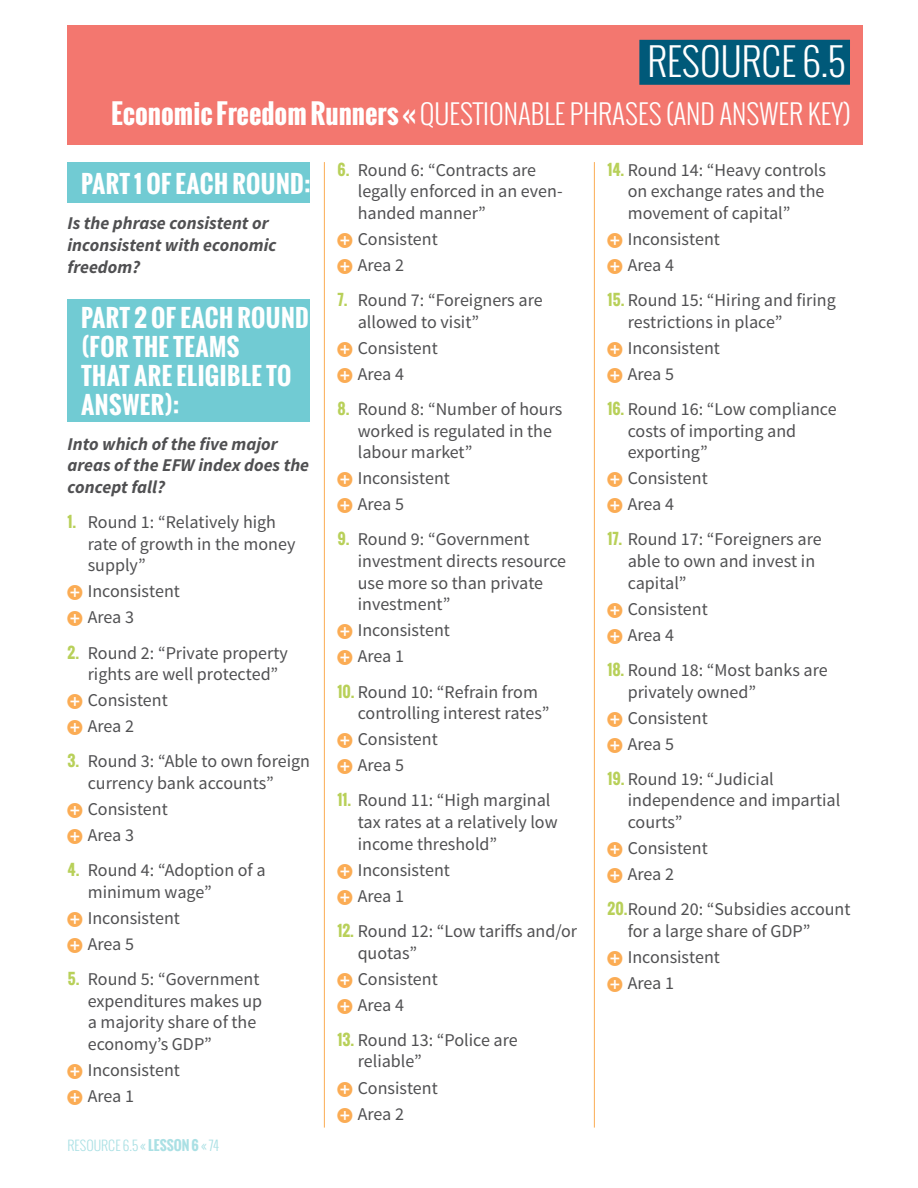
<style>
.page{position:relative;width:918px;height:1188px;background:#fff}
.page>*{position:absolute;margin:0;border:0;box-sizing:border-box;transform-origin:0 0}
.t1{font:300 37.8px "Oswald";color:#fff}
.t2{font:300 27px "Oswald";color:#fff}
.Header_Level_1{font:700 24px/28.8px "Oswald";letter-spacing:.02em;color:#fff}
.t3{font:18px/21.6px "Source Sans Pro";color:#505052}
.Numbered_Bullets{font:italic 700 18px/21.6px "Source Sans Pro";color:#505052}
.Body_Text{font:300 13.5px "Oswald";color:#aae0e4}
.s1{font-weight:700}
.s2{font-family:"Oswald";font-weight:700;font-size:15px;color:#b8d059}
</style>
<div class="page">
<hr style="left:324px;top:162px;width:1px;height:966px;background:#fbac54">
<hr style="left:594px;top:162px;width:1px;height:966px;background:#fbac54">
<div style="left:68px;top:162px;width:242px;height:41px;background:#71cbd3"></div>
<div style="left:68px;top:300px;width:242px;height:122px;background:#71cbd3"></div>
<div style="left:68px;top:25px;width:795px;height:119px;background:#f3776f"></div>
<div style="left:639px;top:40px;width:211px;height:45px;background:#005979"></div>
<p class="t1" style="left:647px;top:36px;width:199px">RESOURCE 6.5</p>
<p class="t2" style="left:111px;top:95px;width:741px"><span class="s1">Economic Freedom Runners «</span> QUESTIONABLE PHRASES (AND ANSWER KEY)</p>
<p class="Header_Level_1" style="left:81px;top:170px;width:231px">PART 1 OF EACH ROUND:</p>
<p class="Numbered_Bullets" style="left:68px;top:213px;width:210px">Is the phrase consistent or inconsistent with economic freedom?</p>
<p class="Header_Level_1" style="left:81px;top:304px;width:229px">PART 2 OF EACH ROUND (FOR THE TEAMS<br>THAT ARE ELIGIBLE TO<br>ANSWER):</p>
<p class="Numbered_Bullets" style="left:68px;top:433px;width:243px">Into which of the five major areas of the EFW index does the concept fall?</p>
<p class="t3" style="left:88px;top:512px;width:209px;text-indent:-20px"><span class="s2">1.</span> Round 1: “Relatively high rate of growth in the money supply”</p>
<p class="t3" style="left:88px;top:581px;width:94px">Inconsistent</p>
<p class="t3" style="left:88px;top:607px;width:48px">Area 3</p>
<p class="t3" style="left:68px;top:642px;width:222px;text-align:center"><span class="s2">2.</span> Round 2: “Private property rights are well protected”</p>
<p class="t3" style="left:88px;top:690px;width:82px">Consistent</p>
<p class="t3" style="left:88px;top:716px;width:48px">Area 2</p>
<p class="t3" style="left:88px;top:751px;width:224px;text-indent:-20px"><span class="s2">3.</span> Round 3: “Able to own foreign currency bank accounts”</p>
<p class="t3" style="left:88px;top:799px;width:82px">Consistent</p>
<p class="t3" style="left:88px;top:825px;width:48px">Area 3</p>
<p class="t3" style="left:88px;top:860px;width:179px;text-indent:-20px"><span class="s2">4.</span> Round 4: “Adoption of a minimum wage”</p>
<p class="t3" style="left:88px;top:908px;width:94px">Inconsistent</p>
<p class="t3" style="left:88px;top:934px;width:48px">Area 5</p>
<p class="t3" style="left:88px;top:969px;width:176px;text-indent:-20px"><span class="s2">5.</span> Round 5: “Government expenditures makes up a majority share of the economy’s GDP”</p>
<p class="t3" style="left:88px;top:1060px;width:94px">Inconsistent</p>
<p class="t3" style="left:88px;top:1086px;width:48px">Area 1</p>
<p class="Body_Text" style="left:68px;top:1136px;width:153px">RESOURCE 6.5 « <span class="s1">LESSON 6</span> « 74</p>
<p class="t3" style="left:358px;top:159px;width:206px;text-indent:-20px"><span class="s2">6.</span> Round 6: “Contracts are legally enforced in an even&shy;handed manner”</p>
<p class="t3" style="left:358px;top:228px;width:82px">Consistent</p>
<p class="t3" style="left:358px;top:254px;width:48px">Area 2</p>
<p class="t3" style="left:358px;top:290px;width:186px;text-indent:-20px"><span class="s2">7.</span> Round 7: “Foreigners are allowed to visit”</p>
<p class="t3" style="left:358px;top:337px;width:82px">Consistent</p>
<p class="t3" style="left:358px;top:363px;width:48px">Area 4</p>
<p class="t3" style="left:358px;top:398px;width:206px;text-indent:-20px"><span class="s2">8.</span> Round 8: “Number of hours worked is regulated in the labour market”</p>
<p class="t3" style="left:358px;top:468px;width:94px">Inconsistent</p>
<p class="t3" style="left:358px;top:494px;width:48px">Area 5</p>
<p class="t3" style="left:358px;top:529px;width:210px;text-indent:-20px"><span class="s2">9.</span> Round 9: “Government investment directs resource use more so than private investment”</p>
<p class="t3" style="left:358px;top:620px;width:94px">Inconsistent</p>
<p class="t3" style="left:358px;top:646px;width:48px">Area 1</p>
<p class="t3" style="left:358px;top:681px;width:193px;text-indent:-20px"><span class="s2">10.</span> Round 10: “Refrain from controlling interest rates”</p>
<p class="t3" style="left:358px;top:729px;width:82px">Consistent</p>
<p class="t3" style="left:358px;top:755px;width:48px">Area 5</p>
<p class="t3" style="left:358px;top:790px;width:201px;text-indent:-20px"><span class="s2">11.</span> Round 11: “High marginal tax rates at a relatively low income threshold”</p>
<p class="t3" style="left:358px;top:859px;width:94px">Inconsistent</p>
<p class="t3" style="left:358px;top:885px;width:48px">Area 1</p>
<p class="t3" style="left:358px;top:920px;width:221px;text-indent:-20px"><span class="s2">12.</span> Round 12: “Low tariffs and/or quotas”</p>
<p class="t3" style="left:358px;top:968px;width:82px">Consistent</p>
<p class="t3" style="left:358px;top:994px;width:48px">Area 4</p>
<p class="t3" style="left:358px;top:1029px;width:162px;text-indent:-20px"><span class="s2">13.</span> Round 13: “Police are reliable”</p>
<p class="t3" style="left:358px;top:1077px;width:82px">Consistent</p>
<p class="t3" style="left:358px;top:1103px;width:48px">Area 2</p>
<p class="t3" style="left:628px;top:159px;width:200px;text-align:justify;text-indent:-20px"><span class="s2">14.</span> Round 14: “Heavy controls on exchange rates and the movement of capital”</p>
<p class="t3" style="left:628px;top:228px;width:94px">Inconsistent</p>
<p class="t3" style="left:628px;top:254px;width:48px">Area 4</p>
<p class="t3" style="left:628px;top:290px;width:210px;text-indent:-20px"><span class="s2">15.</span> Round 15: “Hiring and firing restrictions in place”</p>
<p class="t3" style="left:628px;top:337px;width:94px">Inconsistent</p>
<p class="t3" style="left:628px;top:363px;width:48px">Area 5</p>
<p class="t3" style="left:628px;top:398px;width:210px;text-indent:-20px"><span class="s2">16.</span> Round 16: “Low compliance costs of importing and exporting”</p>
<p class="t3" style="left:628px;top:468px;width:82px">Consistent</p>
<p class="t3" style="left:628px;top:494px;width:48px">Area 4</p>
<p class="t3" style="left:628px;top:529px;width:195px;text-indent:-20px"><span class="s2">17.</span> Round 17: “Foreigners are able to own and invest in capital”</p>
<p class="t3" style="left:628px;top:598px;width:82px">Consistent</p>
<p class="t3" style="left:628px;top:624px;width:48px">Area 4</p>
<p class="t3" style="left:628px;top:659px;width:201px;text-indent:-20px"><span class="s2">18.</span> Round 18: “Most banks are privately owned”</p>
<p class="t3" style="left:628px;top:707px;width:82px">Consistent</p>
<p class="t3" style="left:628px;top:733px;width:48px">Area 5</p>
<p class="t3" style="left:628px;top:768px;width:214px;text-indent:-20px"><span class="s2">19.</span> Round 19: “Judicial independence and impartial courts”</p>
<p class="t3" style="left:628px;top:838px;width:82px">Consistent</p>
<p class="t3" style="left:628px;top:864px;width:48px">Area 2</p>
<p class="t3" style="left:628px;top:899px;width:224px;text-indent:-20px"><span class="s2">20.</span>Round 20: “Subsidies account for a large share of GDP”</p>
<p class="t3" style="left:628px;top:947px;width:94px">Inconsistent</p>
<p class="t3" style="left:628px;top:973px;width:48px">Area 1</p>
</div>
